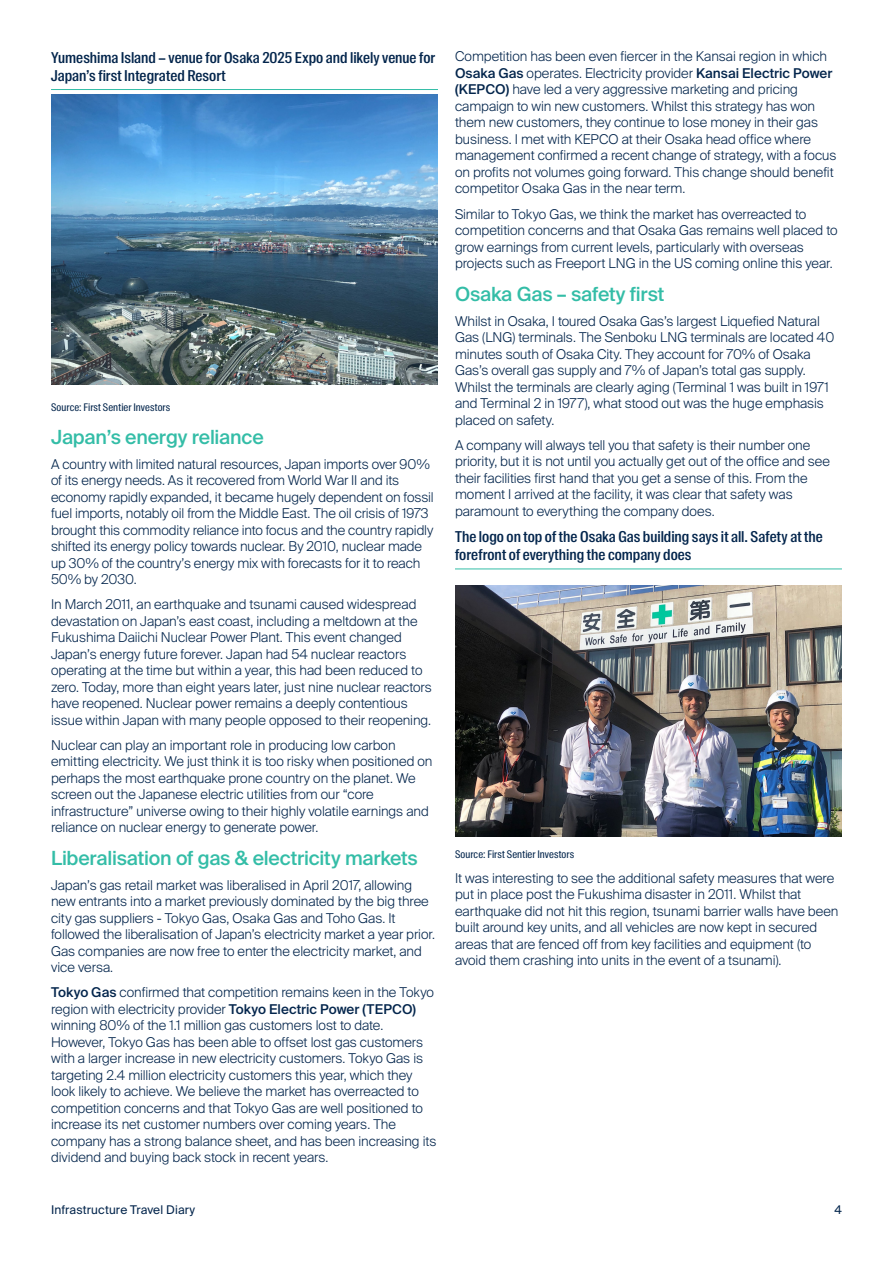
<style>
.page{position:relative;width:893px;height:1263px;background:#fff}
.page>*{position:absolute;margin:0;border:0;box-sizing:border-box;transform-origin:0 0}
.Body_heading{font:500 19.5px "Suisse Intl";letter-spacing:-.01em;color:#34bda7}
.Graph_heading_with_r{font:500 15px/18px "Suisse Intl Cond";color:#03254c}
.Body_text{font:300 13.5px/16.5px "Suisse Intl";letter-spacing:-.005em;color:#03254c}
.t1{font:12px "Suisse Intl";letter-spacing:.01em;color:#03254c}
.Source{font:10.5px "Suisse Intl Cond";letter-spacing:.01em;color:#03254c}
.s1{font-weight:500}
</style>
<div class="page">
<hr style="left:51px;top:89px;width:387px;height:1px;background:#34bda7">
<img style="left:51px;top:95px;width:387px;height:290px">
<hr style="left:455px;top:568px;width:387px;height:1px;background:#34bda7">
<img style="left:455px;top:585px;width:387px;height:251px">
<p class="Graph_heading_with_r" style="left:51px;top:48px;width:386px">Yumeshima Island – venue for Osaka 2025 Expo and likely venue for<br>Japan’s first Integrated Resort</p>
<p class="Source" style="left:51px;top:401px;width:121px">Source: First Sentier Investors</p>
<p class="Body_heading" style="left:51px;top:426px;width:214px">Japan’s energy reliance</p>
<p class="Body_text" style="left:51px;top:456px;width:384px">A country with limited natural resources, Japan imports over 90% of its energy needs. As it recovered from World War II and its economy rapidly expanded, it became hugely dependent on fossil fuel imports, notably oil from the Middle East. The oil crisis of 1973 brought this commodity reliance into focus and the country rapidly shifted its energy policy towards nuclear. By 2010, nuclear made up 30% of the country’s energy mix with forecasts for it to reach 50% by 2030.</p>
<p class="Body_text" style="left:51px;top:596px;width:382px">In March 2011, an earthquake and tsunami caused widespread devastation on Japan’s east coast, including a meltdown at the Fukushima Daiichi Nuclear Power Plant. This event changed Japan’s energy future forever. Japan had 54 nuclear reactors operating at the time but within a year, this had been reduced to zero. Today, more than eight years later, just nine nuclear reactors have reopened. Nuclear power remains a deeply contentious issue within Japan with many people opposed to their reopening.</p>
<p class="Body_text" style="left:51px;top:737px;width:383px">Nuclear can play an important role in producing low carbon emitting electricity. We just think it is too risky when positioned on perhaps the most earthquake prone country on the planet. We screen out the Japanese electric utilities from our “core infrastructure” universe owing to their highly volatile earnings and reliance on nuclear energy to generate power.</p>
<p class="Body_heading" style="left:51px;top:847px;width:368px">Liberalisation of gas &amp; electricity markets</p>
<p class="Body_text" style="left:51px;top:877px;width:386px">Japan’s gas retail market was liberalised in April 2017, allowing new entrants into a market previously dominated by the big three city gas suppliers - Tokyo Gas, Osaka Gas and Toho Gas. It followed the liberalisation of Japan’s electricity market a year prior.<br>Gas companies are now free to enter the electricity market, and vice versa.</p>
<p class="Body_text" style="left:51px;top:984px;width:387px"><span class="s1">Tokyo Gas</span> confirmed that competition remains keen in the Tokyo region with electricity provider <span class="s1">Tokyo Electric Power (TEPCO) </span>winning 80% of the 1.1 million gas customers lost to date.<br>However, Tokyo Gas has been able to offset lost gas customers with a larger increase in new electricity customers. Tokyo Gas is targeting 2.4 million electricity customers this year, which they look likely to achieve. We believe the market has overreacted to competition concerns and that Tokyo Gas are well positioned to increase its net customer numbers over coming years. The company has a strong balance sheet, and has been increasing its dividend and buying back stock in recent years.</p>
<p class="Body_text" style="left:455px;top:49px;width:383px">Competition has been even fiercer in the Kansai region in which <span class="s1">Osaka Gas</span> operates. Electricity provider <span class="s1">Kansai Electric Power (KEPCO)</span> have led a very aggressive marketing and pricing campaign to win new customers. Whilst this strategy has won them new customers, they continue to lose money in their gas business. I met with KEPCO at their Osaka head office where management confirmed a recent change of strategy, with a focus on profits not volumes going forward. This change should benefit competitor Osaka Gas in the near term.</p>
<p class="Body_text" style="left:455px;top:206px;width:384px">Similar to Tokyo Gas, we think the market has overreacted to competition concerns and that Osaka Gas remains well placed to grow earnings from current levels, particularly with overseas projects such as Freeport LNG in the US coming online this year.</p>
<p class="Body_heading" style="left:455px;top:282px;width:211px">Osaka Gas – safety first</p>
<p class="Body_text" style="left:455px;top:313px;width:381px">Whilst in Osaka, I toured Osaka Gas’s largest Liquefied Natural Gas (LNG) terminals. The Senboku LNG terminals are located 40 minutes south of Osaka City. They account for 70% of Osaka Gas’s overall gas supply and 7% of Japan’s total gas supply.<br>Whilst the terminals are clearly aging (Terminal 1 was built in 1971 and Terminal 2 in 1977), what stood out was the huge emphasis placed on safety.</p>
<p class="Body_text" style="left:455px;top:437px;width:377px">A company will always tell you that safety is their number one priority, but it is not until you actually get out of the office and see their facilities first hand that you get a sense of this. From the moment I arrived at the facility, it was clear that safety was paramount to everything the company does.</p>
<p class="Graph_heading_with_r" style="left:455px;top:528px;width:369px">The logo on top of the Osaka Gas building says it all. Safety at the forefront of everything the company does</p>
<p class="Source" style="left:455px;top:848px;width:121px">Source: First Sentier Investors</p>
<p class="Body_text" style="left:455px;top:870px;width:385px">It was interesting to see the additional safety measures that were put in place post the Fukushima disaster in 2011. Whilst that earthquake did not hit this region, tsunami barrier walls have been built around key units, and all vehicles are now kept in secured areas that are fenced off from key facilities and equipment (to avoid them crashing into units in the event of a tsunami).</p>
<p class="t1" style="left:51px;top:1203px;width:146px">Infrastructure Travel Diary</p>
<p class="t1" style="left:834px;top:1203px;width:9px">4</p>
</div>
